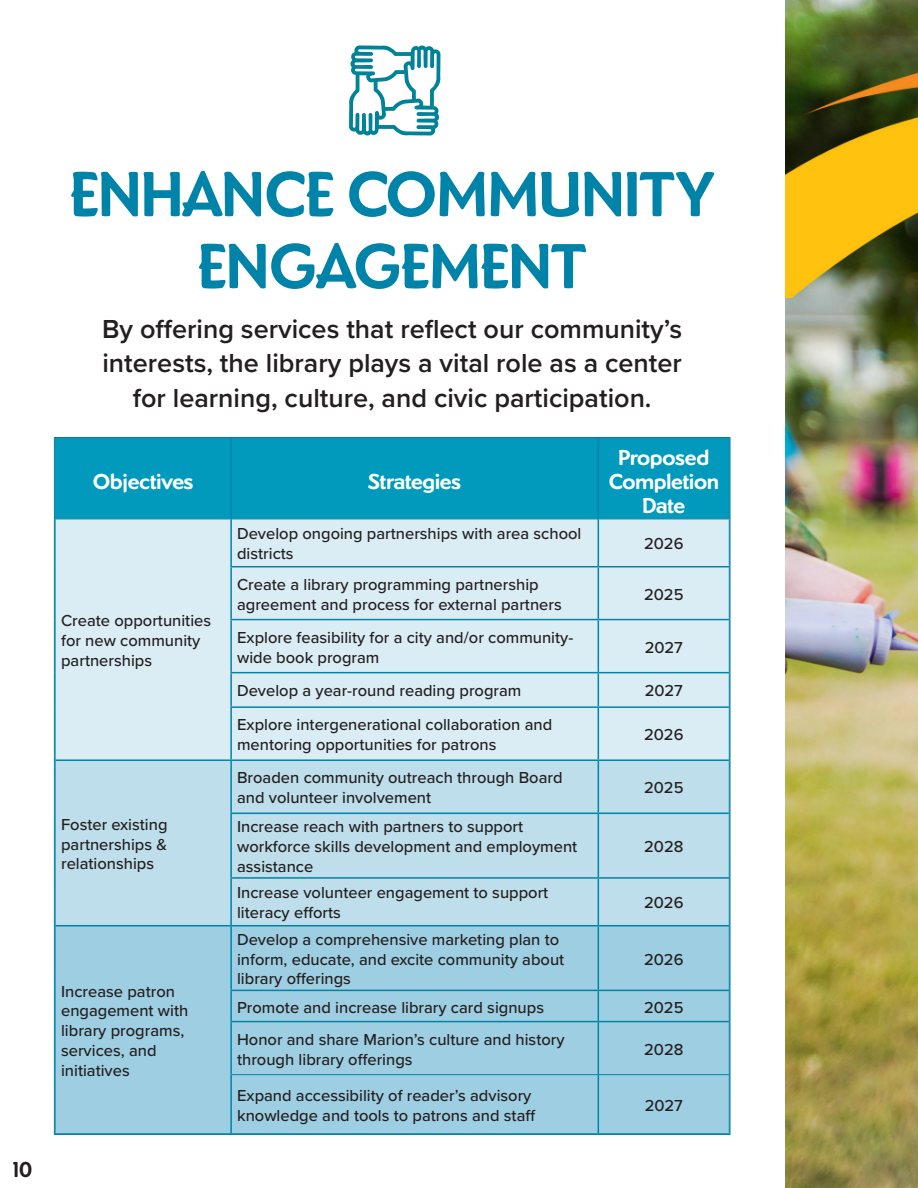
<style>
.page{position:relative;width:918px;height:1188px;background:#fff}
.page>*{position:absolute;margin:0;border:0;box-sizing:border-box;transform-origin:0 0}
.t1{font:700 66px/72px "Dundee";color:#0083a9;text-align:center}
.t2{font:600 27px/34.5px "Proxima Nova";color:#231f20}
.t3{font:700 22.5px/24px "Dundee";color:#fff;text-align:center}
.t4{font:700 22.5px "Dundee";color:#231f20}
.t5{font:500 16.5px/19.8px "Proxima Nova";color:#231f20}
</style>
<div class="page">
<img style="left:785px;top:0;width:133px;height:1188px">
<div style="left:56px;top:439px;width:672px;height:80px;background:#019abc"></div>
<div style="left:56px;top:520px;width:672px;height:239px;background:#dbedf4"></div>
<div style="left:56px;top:761px;width:672px;height:164px;background:#bddeea"></div>
<div style="left:56px;top:926px;width:672px;height:207px;background:#9ecee1"></div>
<hr style="left:232px;top:1074px;width:366px;height:1px;background:#0083a9">
<hr style="left:598px;top:1074px;width:132px;height:1px;background:#0083a9">
<hr style="left:230px;top:519px;width:2px;height:47px;background:#0083a9">
<hr style="left:598px;top:519px;width:1px;height:47px;background:#0083a9">
<hr style="left:230px;top:566px;width:368px;height:1px;background:#0083a9">
<hr style="left:230px;top:567px;width:2px;height:52px;background:#0083a9">
<hr style="left:598px;top:566px;width:131px;height:1px;background:#0083a9">
<hr style="left:598px;top:567px;width:1px;height:52px;background:#0083a9">
<hr style="left:230px;top:619px;width:368px;height:1px;background:#0083a9">
<hr style="left:230px;top:620px;width:2px;height:52px;background:#0083a9">
<hr style="left:598px;top:619px;width:131px;height:1px;background:#0083a9">
<hr style="left:598px;top:620px;width:1px;height:52px;background:#0083a9">
<hr style="left:230px;top:672px;width:368px;height:1px;background:#0083a9">
<hr style="left:230px;top:673px;width:2px;height:33px;background:#0083a9">
<hr style="left:598px;top:672px;width:131px;height:1px;background:#0083a9">
<hr style="left:598px;top:673px;width:1px;height:33px;background:#0083a9">
<hr style="left:230px;top:706px;width:368px;height:2px;background:#0083a9">
<hr style="left:230px;top:708px;width:2px;height:51px;background:#0083a9">
<hr style="left:598px;top:706px;width:131px;height:2px;background:#0083a9">
<hr style="left:598px;top:708px;width:1px;height:51px;background:#0083a9">
<hr style="left:56px;top:759px;width:175px;height:2px;background:#0083a9">
<hr style="left:231px;top:759px;width:367px;height:2px;background:#0083a9">
<hr style="left:230px;top:761px;width:2px;height:52px;background:#0083a9">
<hr style="left:598px;top:759px;width:131px;height:2px;background:#0083a9">
<hr style="left:598px;top:761px;width:1px;height:52px;background:#0083a9">
<hr style="left:230px;top:813px;width:368px;height:1px;background:#0083a9">
<hr style="left:230px;top:814px;width:2px;height:63px;background:#0083a9">
<hr style="left:598px;top:813px;width:131px;height:1px;background:#0083a9">
<hr style="left:598px;top:814px;width:1px;height:63px;background:#0083a9">
<hr style="left:230px;top:877px;width:368px;height:2px;background:#0083a9">
<hr style="left:230px;top:879px;width:2px;height:46px;background:#0083a9">
<hr style="left:598px;top:877px;width:131px;height:2px;background:#0083a9">
<hr style="left:598px;top:879px;width:1px;height:46px;background:#0083a9">
<hr style="left:56px;top:925px;width:175px;height:1px;background:#0083a9">
<hr style="left:231px;top:925px;width:367px;height:1px;background:#0083a9">
<hr style="left:230px;top:926px;width:2px;height:64px;background:#0083a9">
<hr style="left:598px;top:925px;width:131px;height:1px;background:#0083a9">
<hr style="left:598px;top:926px;width:1px;height:64px;background:#0083a9">
<hr style="left:230px;top:990px;width:368px;height:1px;background:#0083a9">
<hr style="left:230px;top:991px;width:2px;height:30px;background:#0083a9">
<hr style="left:598px;top:990px;width:131px;height:1px;background:#0083a9">
<hr style="left:598px;top:991px;width:1px;height:30px;background:#0083a9">
<hr style="left:230px;top:1021px;width:368px;height:1px;background:#0083a9">
<hr style="left:230px;top:1022px;width:2px;height:53px;background:#0083a9">
<hr style="left:598px;top:1021px;width:131px;height:1px;background:#0083a9">
<hr style="left:598px;top:1022px;width:1px;height:52px;background:#0083a9">
<hr style="left:230px;top:1075px;width:2px;height:58px;background:#0083a9">
<hr style="left:598px;top:1075px;width:1px;height:58px;background:#0083a9">
<hr style="left:55px;top:519px;width:176px;height:1px;background:#0083a9">
<hr style="left:231px;top:519px;width:367px;height:1px;background:#0083a9">
<hr style="left:598px;top:519px;width:132px;height:1px;background:#0083a9">
<hr style="left:230px;top:439px;width:2px;height:80px;background:#0083a9">
<hr style="left:598px;top:439px;width:1px;height:80px;background:#0083a9">
<img style="left:785px;top:43px;width:133px;height:254px">
<svg style="left:349px;top:45px;width:91px;height:90px"></svg>
<p class="t4" style="left:9px;top:1157px;width:25px">10</p>
<p class="t1" style="left:71px;top:157px;width:645px">ENHANCE COMMUNITY<br>ENGAGEMENT</p>
<p class="t2" style="left:102px;top:311px;width:582px">By offering services that reflect our community’s interests, the library plays a vital role as a center</p>
<p class="t2" style="left:133px;top:380px;width:520px">for learning, culture, and civic participation.</p>
<p class="t3" style="left:93px;top:469px;width:102px">Objectives</p>
<p class="t3" style="left:368px;top:469px;width:94px">Strategies</p>
<p class="t3" style="left:609px;top:445px;width:112px">Proposed<br>Completion<br>Date</p>
<p class="t5" style="left:61px;top:610px;width:152px">Create opportunities for new community partnerships</p>
<p class="t5" style="left:61px;top:814px;width:108px;text-align:justify">Foster existing partnerships &amp; relationships</p>
<p class="t5" style="left:61px;top:981px;width:129px">Increase patron engagement with library programs, services, and initiatives</p>
<p class="t5" style="left:237px;top:523px;width:346px">Develop ongoing partnerships with area school districts</p>
<p class="t5" style="left:644px;top:533px;width:41px">2026</p>
<p class="t5" style="left:237px;top:574px;width:326px">Create a library programming partnership agreement and process for external partners</p>
<p class="t5" style="left:644px;top:584px;width:41px">2025</p>
<p class="t5" style="left:237px;top:627px;width:338px">Explore feasibility for a city and/or community&shy;wide book program</p>
<p class="t5" style="left:645px;top:637px;width:40px">2027</p>
<p class="t5" style="left:237px;top:680px;width:286px">Develop a year-round reading program</p>
<p class="t5" style="left:645px;top:680px;width:40px">2027</p>
<p class="t5" style="left:237px;top:714px;width:317px">Explore intergenerational collaboration and mentoring opportunities for patrons</p>
<p class="t5" style="left:644px;top:724px;width:41px">2026</p>
<p class="t5" style="left:237px;top:767px;width:327px">Broaden community outreach through Board and volunteer involvement</p>
<p class="t5" style="left:644px;top:777px;width:41px">2025</p>
<p class="t5" style="left:237px;top:816px;width:342px">Increase reach with partners to support workforce skills development and employment assistance</p>
<p class="t5" style="left:644px;top:836px;width:41px">2028</p>
<p class="t5" style="left:237px;top:882px;width:313px">Increase volunteer engagement to support literacy efforts</p>
<p class="t5" style="left:644px;top:892px;width:41px">2026</p>
<p class="t5" style="left:237px;top:929px;width:329px">Develop a comprehensive marketing plan to inform, educate, and excite community about library offerings</p>
<p class="t5" style="left:644px;top:949px;width:41px">2026</p>
<p class="t5" style="left:237px;top:997px;width:308px">Promote and increase library card signups</p>
<p class="t5" style="left:644px;top:997px;width:41px">2025</p>
<p class="t5" style="left:237px;top:1029px;width:329px">Honor and share Marion’s culture and history through library offerings</p>
<p class="t5" style="left:644px;top:1039px;width:41px">2028</p>
<p class="t5" style="left:237px;top:1085px;width:300px">Expand accessibility of reader’s advisory knowledge and tools to patrons and staff</p>
<p class="t5" style="left:645px;top:1095px;width:40px">2027</p>
</div>
